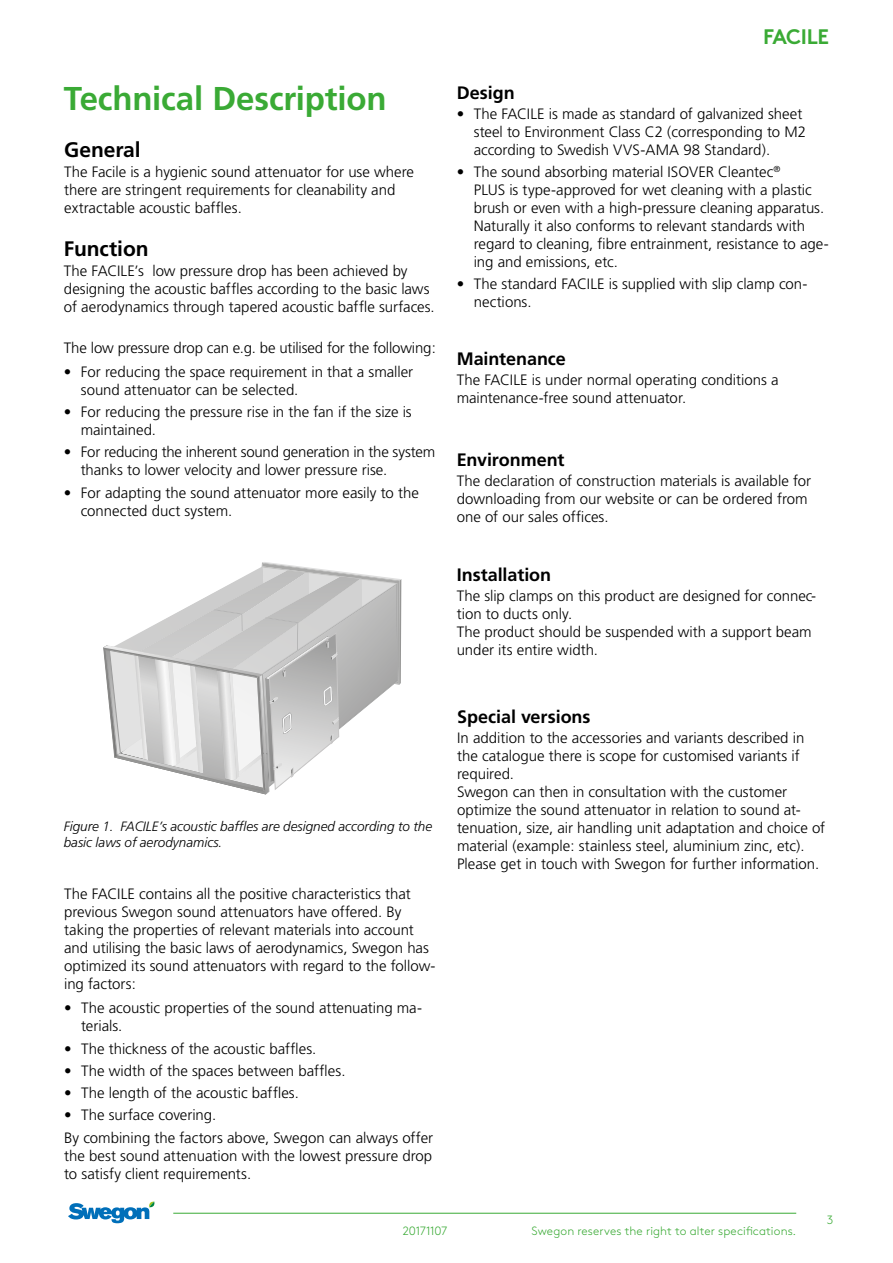
<style>
.page{position:relative;width:893px;height:1263px;background:#fff}
.page>*{position:absolute;margin:0;border:0;box-sizing:border-box;transform-origin:0 0}
.t1{font:700 33px "Frutiger";letter-spacing:-.005em;color:#3aaa35}
.t2{font:700 21px "Frutiger";letter-spacing:-.005em;color:#000}
.t3{font:700 21px "Swegon Brown";letter-spacing:-.015em;color:#3aaa35}
.t4{font:700 18px "Frutiger";letter-spacing:-.005em;color:#000}
.t5{font:300 15px/18px "Frutiger";color:#000}
.t6{font:italic 300 13.5px/16.2px "Frutiger";color:#000}
.t7{font:300 12px "Swegon Brown";letter-spacing:.005em;color:#3aaa35}
.t8{font:300 12px "Swegon Brown";letter-spacing:-.02em;color:#3aaa35}
</style>
<div class="page">
<hr style="left:173px;top:1213px;width:623px;height:1px;background:#3aaa35">
<svg style="left:68px;top:1201px;width:87px;height:22px"></svg>
<svg style="left:103px;top:562px;width:298px;height:233px"></svg>
<h2 class="t3" style="left:763px;top:20px;width:67px">FACILE</h2>
<h1 class="t1" style="left:64px;top:79px;width:324px">Technical Description</h1>
<p class="t4" style="left:457px;top:82px;width:59px">Design</p>
<p class="t5" style="left:474px;top:105px;width:334px;text-indent:-17px">• The FACILE is made as standard of galvanized sheet steel to Environment Class C2 (corresponding to M2 according to Swedish VVS-AMA 98 Standard).</p>
<p class="t5" style="left:474px;top:163px;width:357px;text-indent:-17px">• The sound absorbing material ISOVER Cleantec<sup>®<br></sup>PLUS is type-approved for wet cleaning with a plastic brush or even with a high-pressure cleaning apparatus.<br>Naturally it also conforms to relevant standards with regard to cleaning, fibre entrainment, resistance to age&shy;ing and emissions, etc.</p>
<p class="t5" style="left:474px;top:275px;width:335px;text-indent:-17px">• The standard FACILE is supplied with slip clamp con&shy;nections.</p>
<h2 class="t2" style="left:64px;top:137px;width:78px">General</h2>
<p class="t5" style="left:64px;top:163px;width:352px">The Facile is a hygienic sound attenuator for use where there are stringent requirements for cleanability and extractable acoustic baffles.</p>
<h2 class="t2" style="left:64px;top:236px;width:86px">Function</h2>
<p class="t5" style="left:64px;top:262px;width:372px">The FACILE’s low pressure drop has been achieved by designing the acoustic baffles according to the basic laws of aerodynamics through tapered acoustic baffle surfaces.</p>
<p class="t5" style="left:64px;top:339px;width:374px">The low pressure drop can e.g. be utilised for the following:</p>
<p class="t5" style="left:81px;top:363px;width:334px;text-indent:-17px">• For reducing the space requirement in that a smaller sound attenuator can be selected.</p>
<p class="t5" style="left:81px;top:403px;width:332px;text-indent:-17px">• For reducing the pressure rise in the fan if the size is maintained.</p>
<p class="t5" style="left:81px;top:443px;width:356px;text-indent:-17px">• For reducing the inherent sound generation in the system thanks to lower velocity and lower pressure rise.</p>
<p class="t5" style="left:81px;top:484px;width:340px;text-indent:-17px">• For adapting the sound attenuator more easily to the connected duct system.</p>
<p class="t4" style="left:457px;top:348px;width:111px">Maintenance</p>
<p class="t5" style="left:457px;top:371px;width:323px">The FACILE is under normal operating conditions a maintenance-free sound attenuator.</p>
<p class="t4" style="left:457px;top:449px;width:109px">Environment</p>
<p class="t5" style="left:457px;top:472px;width:356px">The declaration of construction materials is available for downloading from our website or can be ordered from one of our sales offices.</p>
<p class="t4" style="left:457px;top:564px;width:96px">Installation</p>
<p class="t5" style="left:457px;top:587px;width:361px">The slip clamps on this product are designed for connec&shy;tion to ducts only.<br>The product should be suspended with a support beam under its entire width.</p>
<p class="t6" style="left:64px;top:818px;width:370px">Figure 1. FACILE’s acoustic baffles are designed according to the basic laws of aerodynamics.</p>
<p class="t5" style="left:64px;top:885px;width:373px">The FACILE contains all the positive characteristics that previous Swegon sound attenuators have offered. By taking the properties of relevant materials into account and utilising the basic laws of aerodynamics, Swegon has optimized its sound attenuators with regard to the follow&shy;ing factors:</p>
<p class="t5" style="left:81px;top:999px;width:342px;text-indent:-17px">• The acoustic properties of the sound attenuating ma&shy;terials.</p>
<p class="t5" style="left:64px;top:1039px;width:254px">• The thickness of the acoustic baffles.</p>
<p class="t5" style="left:64px;top:1062px;width:283px">• The width of the spaces between baffles.</p>
<p class="t5" style="left:64px;top:1084px;width:236px">• The length of the acoustic baffles.</p>
<p class="t5" style="left:64px;top:1104px;width:371px;line-height:22.2px">• The surface covering.<br>By combining the factors above, Swegon can always offer</p>
<p class="t5" style="left:64px;top:1146px;width:370px">the best sound attenuation with the lowest pressure drop to satisfy client requirements.</p>
<p class="t4" style="left:457px;top:706px;width:135px">Special versions</p>
<p class="t5" style="left:457px;top:729px;width:370px">In addition to the accessories and variants described in the catalogue there is scope for customised variants if required.<br>Swegon can then in consultation with the customer optimize the sound attenuator in relation to sound at&shy;tenuation, size, air handling unit adaptation and choice of material (example: stainless steel, aluminium zinc, etc).<br>Please get in touch with Swegon for further information.</p>
<p class="t8" style="left:403px;top:1221px;width:46px">20171107</p>
<p class="t7" style="left:532px;top:1221px;width:266px">Swegon reserves the right to alter specifications.</p>
<p class="t7" style="left:827px;top:1211px;width:8px">3</p>
</div>
